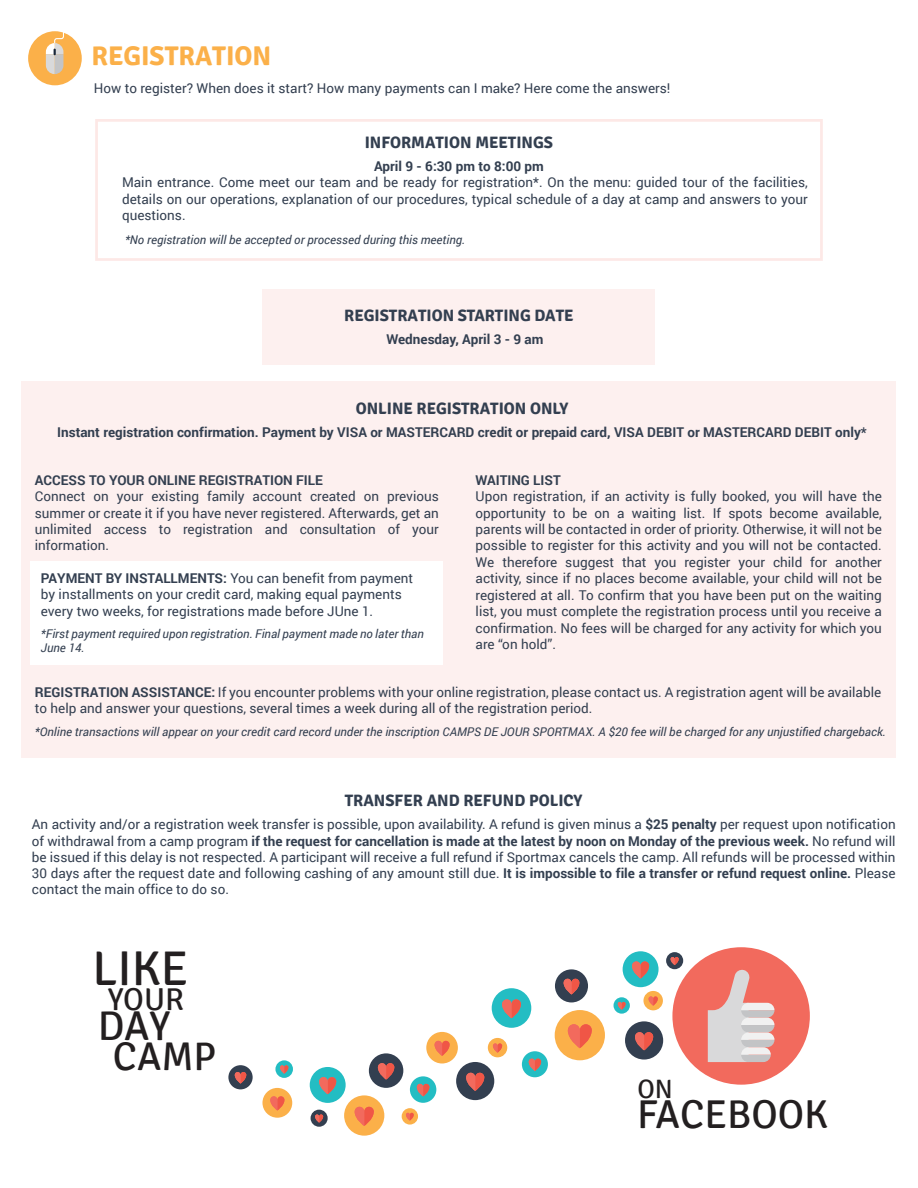
<style>
.page{position:relative;width:918px;height:1188px;background:#fff}
.page>*{position:absolute;margin:0;border:0;box-sizing:border-box;transform-origin:0 0}
.t1{font:48.6px "Signika";color:#231f20}
.t2{font:41.55px "Signika";color:#231f20}
.t3{font:40.2px "Signika";color:#231f20}
.t4{font:39.9px "Signika";color:#231f20}
.t5{font:31.5px "Signika";color:#231f20}
.t6{font:700 27px "Signika";color:#fbb049}
.t7{font:26.55px "Signika";color:#231f20}
.t8{font:700 16.5px "Signika";color:#333f50}
.t9{font:13.5px/16.5px "Roboto";color:#333f50;text-align:justify}
.t10{font:700 13.5px "Roboto";color:#333f50}
.t11{font:italic 12px/14.4px "Roboto";color:#333f50}
.s1{font-weight:700}
</style>
<div class="page">
<div style="left:28px;top:31px;width:54px;height:54px;background:#fbb049;border-radius:50%"></div>
<svg style="left:46px;top:31px;width:18px;height:43px"></svg>
<div style="left:262px;top:289px;width:394px;height:76px;background:#fdf0ef"></div>
<div style="left:310px;top:1067px;width:36px;height:36px;background:#23bdc3;border-radius:50%"></div>
<svg style="left:319px;top:1077px;width:17px;height:17px"></svg>
<div style="left:623px;top:951px;width:36px;height:36px;background:#23bdc3;border-radius:50%"></div>
<svg style="left:632px;top:961px;width:17px;height:18px"></svg>
<div style="left:369px;top:1053px;width:34px;height:35px;background:#333f50;border-radius:50%"></div>
<svg style="left:378px;top:1063px;width:16px;height:17px"></svg>
<div style="left:344px;top:1095px;width:40px;height:41px;background:#fbb049;border-radius:50%"></div>
<svg style="left:355px;top:1107px;width:19px;height:19px"></svg>
<div style="left:426px;top:1032px;width:32px;height:32px;background:#fbb049;border-radius:50%"></div>
<svg style="left:435px;top:1041px;width:15px;height:15px"></svg>
<div style="left:410px;top:1076px;width:26px;height:27px;background:#23bdc3;border-radius:50%"></div>
<svg style="left:417px;top:1084px;width:12px;height:12px"></svg>
<div style="left:522px;top:1051px;width:26px;height:26px;background:#23bdc3;border-radius:50%"></div>
<svg style="left:529px;top:1059px;width:12px;height:12px"></svg>
<svg style="left:614px;top:997px;width:16px;height:17px"></svg>
<svg style="left:618px;top:1002px;width:8px;height:8px"></svg>
<svg style="left:275px;top:1060px;width:18px;height:18px"></svg>
<svg style="left:280px;top:1065px;width:8px;height:9px"></svg>
<div style="left:456px;top:1062px;width:38px;height:38px;background:#333f50;border-radius:50%"></div>
<svg style="left:466px;top:1073px;width:18px;height:18px"></svg>
<div style="left:625px;top:1021px;width:38px;height:39px;background:#333f50;border-radius:50%"></div>
<svg style="left:635px;top:1032px;width:18px;height:18px"></svg>
<div style="left:555px;top:969px;width:33px;height:33px;background:#333f50;border-radius:50%"></div>
<svg style="left:564px;top:979px;width:15px;height:15px"></svg>
<div style="left:311px;top:1110px;width:17px;height:17px;background:#333f50;border-radius:50%"></div>
<svg style="left:315px;top:1114px;width:8px;height:9px"></svg>
<div style="left:666px;top:952px;width:17px;height:17px;background:#333f50;border-radius:50%"></div>
<svg style="left:671px;top:957px;width:8px;height:8px"></svg>
<div style="left:262px;top:1088px;width:30px;height:30px;background:#fbb049;border-radius:50%"></div>
<svg style="left:270px;top:1096px;width:14px;height:15px"></svg>
<div style="left:488px;top:1038px;width:19px;height:19px;background:#fbb049;border-radius:50%"></div>
<svg style="left:493px;top:1043px;width:9px;height:10px"></svg>
<div style="left:643px;top:991px;width:20px;height:19px;background:#fbb049;border-radius:50%"></div>
<svg style="left:649px;top:996px;width:9px;height:10px"></svg>
<div style="left:402px;top:1108px;width:16px;height:17px;background:#fbb049;border-radius:50%"></div>
<svg style="left:406px;top:1113px;width:8px;height:8px"></svg>
<div style="left:492px;top:988px;width:39px;height:40px;background:#23bdc3;border-radius:50%"></div>
<svg style="left:502px;top:999px;width:19px;height:19px"></svg>
<div style="left:228px;top:1065px;width:25px;height:24px;background:#333f50;border-radius:50%"></div>
<svg style="left:235px;top:1072px;width:11px;height:12px"></svg>
<div style="left:672px;top:947px;width:138px;height:138px;background:#f26a5d;border-radius:50%"></div>
<svg style="left:708px;top:969px;width:66px;height:93px"></svg>
<div style="left:555px;top:1010px;width:50px;height:50px;background:#fbb049;border-radius:50%"></div>
<svg style="left:568px;top:1024px;width:24px;height:24px"></svg>
<div style="left:21px;top:382px;width:875px;height:376px;background:#fdf0ef"></div>
<div style="left:30px;top:561px;width:413px;height:104px;background:#fff"></div>
<h3 class="t6" style="left:92px;top:40px;width:181px">REGISTRATION</h3>
<p class="t9" style="left:94px;top:79px;width:578px">How to register? When does it start? How many payments can I make? Here come the answers!</p>
<p class="t8" style="left:365px;top:133px;width:190px">INFORMATION MEETINGS</p>
<p class="t10" style="left:374px;top:157px;width:171px">April 9 - 6:30 pm to 8:00 pm</p>
<p class="t9" style="left:122px;top:174px;width:687px">Main entrance. Come meet our team and be ready for registration*. On the menu: guided tour of the facilities, details on our operations, explanation of our procedures, typical schedule of a day at camp and answers to your questions.</p>
<p class="t11" style="left:125px;top:233px;width:342px">*No registration will be accepted or processed during this meeting.</p>
<p class="t8" style="left:344px;top:305px;width:231px">REGISTRATION STARTING DATE</p>
<p class="t10" style="left:386px;top:330px;width:159px">Wednesday, April 3 - 9 am</p>
<p class="t8" style="left:356px;top:398px;width:214px">ONLINE REGISTRATION ONLY</p>
<p class="t10" style="left:57px;top:423px;width:811px">Instant registration confirmation. Payment by VISA or MASTERCARD credit or prepaid card, VISA DEBIT or MASTERCARD DEBIT only*</p>
<p class="t10" style="left:35px;top:470px;width:290px">ACCESS TO YOUR ONLINE REGISTRATION FILE</p>
<p class="t9" style="left:35px;top:487px;width:405px">Connect on your existing family account created on previous summer or create it if you have never registered. Afterwards, get an unlimited access to registration and consultation of your information.</p>
<p class="t9" style="left:41px;top:570px;width:374px;text-align:left"><span class="s1">PAYMENT BY INSTALLMENTS:</span> You can benefit from payment by installments on your credit card, making equal payments every two weeks, for registrations made before JUne 1.</p>
<p class="t11" style="left:41px;top:626px;width:384px">*First payment required upon registration. Final payment made no later than<br>June 14.</p>
<p class="t10" style="left:476px;top:470px;width:87px">WAITING LIST</p>
<p class="t9" style="left:476px;top:487px;width:408px">Upon registration, if an activity is fully booked, you will have the opportunity to be on a waiting list. If spots become available, parents will be contacted in order of priority. Otherwise, it will not be possible to register for this activity and you will not be contacted.<br>We therefore suggest that you register your child for another activity, since if no places become available, your child will not be registered at all. To confirm that you have been put on the waiting list, you must complete the registration process until you receive a confirmation. No fees will be charged for any activity for which you are “on hold”.</p>
<p class="t9" style="left:35px;top:684px;width:848px"><span class="s1">REGISTRATION ASSISTANCE:</span> If you encounter problems with your online registration, please contact us. A registration agent will be available to help and answer your questions, several times a week during all of the registration period.</p>
<p class="t11" style="left:35px;top:724px;width:853px">*Online transactions will appear on your credit card record under the inscription CAMPS DE JOUR SPORTMAX. A $20 fee will be charged for any unjustified chargeback.</p>
<p class="t8" style="left:345px;top:790px;width:239px">TRANSFER AND REFUND POLICY</p>
<p class="t9" style="left:32px;top:816px;width:865px">An activity and/or a registration week transfer is possible, upon availability. A refund is given minus a <span class="s1">$25 penalty</span> per request upon notification of withdrawal from a camp program <span class="s1">if the request for cancellation is made at the latest by noon on Monday of the previous week.</span> No refund will be issued if this delay is not respected. A participant will receive a full refund if Sportmax cancels the camp. All refunds will be processed within 30 days after the request date and following cashing of any amount still due. <span class="s1">It is impossible to file a transfer or refund request online.</span> Please contact the main office to do so.</p>
<h1 class="t1" style="left:93px;top:941px;width:97px">LIKE</h1>
<h3 class="t5" style="left:108px;top:982px;width:78px">YOUR</h3>
<h2 class="t2" style="left:98px;top:1003px;width:74px">DAY</h2>
<h3 class="t4" style="left:113px;top:1034px;width:105px">CAMP</h3>
<h3 class="t7" style="left:637px;top:1074px;width:37px">ON</h3>
<h3 class="t3" style="left:637px;top:1091px;width:193px">FACEBOOK</h3>
</div>
